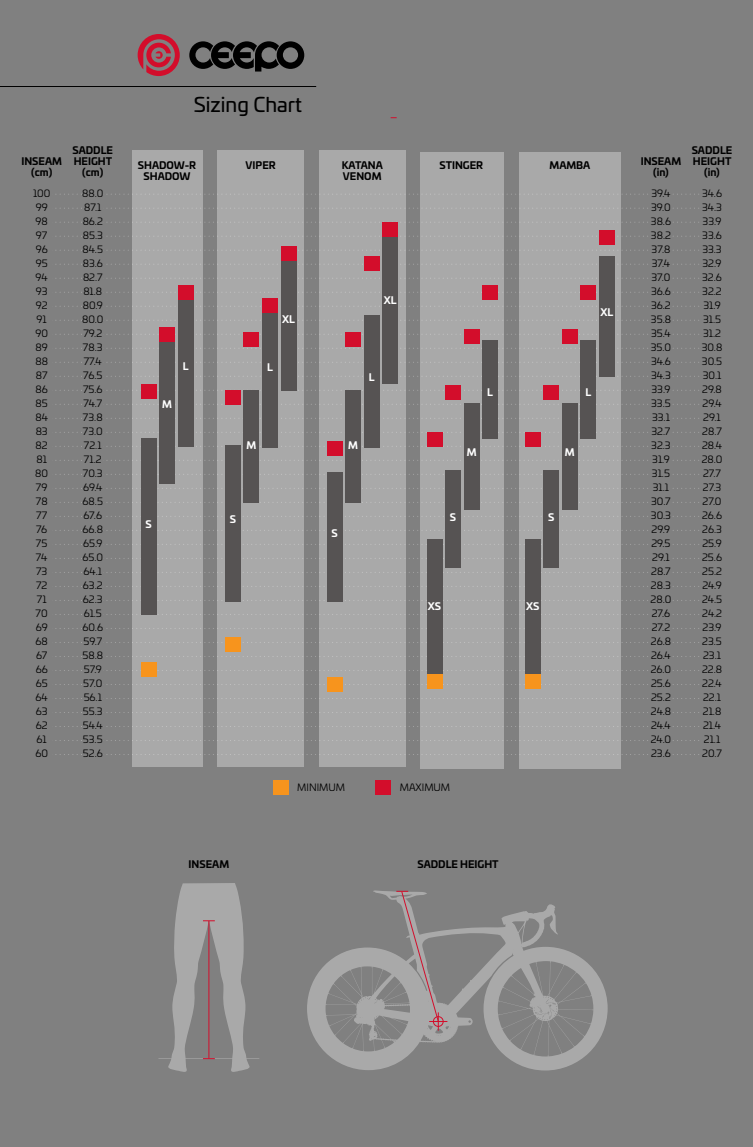
<style>
.page{position:relative;width:753px;height:1147px;background:#fff}
.page>*{position:absolute;margin:0;border:0;box-sizing:border-box;transform-origin:0 0}
.t1{font:20px "Univia Pro";color:#000}
.t2{font:10px/14px "Univia Pro";color:#000}
.t3{font:700 10px/11px "Univia Pro";color:#000;text-align:center}
.t4{font:700 10px "Univia Pro";color:#fff}
</style>
<div class="page">
<div style="left:0;top:0;width:752px;height:1147px;background:#808080"></div>
<svg style="left:55px;top:194px;width:644px;height:1px"></svg>
<svg style="left:55px;top:208px;width:644px;height:1px"></svg>
<svg style="left:55px;top:222px;width:644px;height:1px"></svg>
<svg style="left:55px;top:236px;width:644px;height:1px"></svg>
<svg style="left:55px;top:250px;width:644px;height:1px"></svg>
<svg style="left:55px;top:264px;width:644px;height:1px"></svg>
<svg style="left:55px;top:278px;width:644px;height:1px"></svg>
<svg style="left:55px;top:292px;width:644px;height:1px"></svg>
<svg style="left:55px;top:306px;width:644px;height:1px"></svg>
<svg style="left:55px;top:320px;width:644px;height:1px"></svg>
<svg style="left:55px;top:334px;width:644px;height:1px"></svg>
<svg style="left:55px;top:348px;width:644px;height:1px"></svg>
<svg style="left:55px;top:362px;width:644px;height:1px"></svg>
<svg style="left:55px;top:376px;width:644px;height:1px"></svg>
<svg style="left:55px;top:390px;width:644px;height:1px"></svg>
<svg style="left:55px;top:404px;width:644px;height:1px"></svg>
<svg style="left:55px;top:418px;width:644px;height:1px"></svg>
<svg style="left:55px;top:432px;width:644px;height:1px"></svg>
<svg style="left:55px;top:446px;width:644px;height:1px"></svg>
<svg style="left:55px;top:460px;width:644px;height:1px"></svg>
<svg style="left:55px;top:474px;width:644px;height:1px"></svg>
<svg style="left:55px;top:488px;width:644px;height:1px"></svg>
<svg style="left:55px;top:502px;width:644px;height:1px"></svg>
<svg style="left:55px;top:516px;width:644px;height:1px"></svg>
<svg style="left:55px;top:530px;width:644px;height:1px"></svg>
<svg style="left:55px;top:544px;width:644px;height:1px"></svg>
<svg style="left:55px;top:558px;width:644px;height:1px"></svg>
<svg style="left:55px;top:572px;width:644px;height:1px"></svg>
<svg style="left:55px;top:586px;width:644px;height:1px"></svg>
<svg style="left:55px;top:600px;width:644px;height:1px"></svg>
<svg style="left:55px;top:614px;width:644px;height:1px"></svg>
<svg style="left:55px;top:628px;width:644px;height:1px"></svg>
<svg style="left:55px;top:642px;width:644px;height:1px"></svg>
<svg style="left:55px;top:656px;width:644px;height:1px"></svg>
<svg style="left:55px;top:670px;width:644px;height:1px"></svg>
<svg style="left:55px;top:684px;width:644px;height:1px"></svg>
<svg style="left:55px;top:698px;width:644px;height:1px"></svg>
<svg style="left:55px;top:712px;width:644px;height:1px"></svg>
<svg style="left:55px;top:726px;width:644px;height:1px"></svg>
<svg style="left:55px;top:740px;width:644px;height:1px"></svg>
<svg style="left:55px;top:754px;width:644px;height:1px"></svg>
<div style="left:82px;top:185px;width:20px;height:582px;background:#808080"></div>
<svg style="left:137px;top:34px;width:43px;height:42px"></svg>
<svg style="left:189px;top:41px;width:115px;height:31px"></svg>
<hr style="left:0;top:86px;width:316px;height:1px;background:#000">
<div style="left:650px;top:185px;width:20px;height:582px;background:#808080"></div>
<div style="left:131px;top:151px;width:71px;height:616px;background:#a9a9a9"></div>
<div style="left:140px;top:438px;width:16px;height:177px;background:#565353"></div>
<div style="left:140px;top:384px;width:16px;height:14px;background:#d30d2b"></div>
<div style="left:140px;top:662px;width:16px;height:14px;background:#f7941d"></div>
<div style="left:159px;top:333px;width:16px;height:151px;background:#565353"></div>
<div style="left:159px;top:327px;width:16px;height:15px;background:#d30d2b"></div>
<div style="left:177px;top:295px;width:16px;height:152px;background:#565353"></div>
<div style="left:177px;top:285px;width:16px;height:15px;background:#d30d2b"></div>
<div style="left:217px;top:151px;width:87px;height:616px;background:#a9a9a9"></div>
<div style="left:225px;top:445px;width:16px;height:156px;background:#565353"></div>
<div style="left:225px;top:390px;width:16px;height:15px;background:#d30d2b"></div>
<div style="left:225px;top:637px;width:16px;height:15px;background:#f7941d"></div>
<div style="left:243px;top:390px;width:16px;height:112px;background:#565353"></div>
<div style="left:243px;top:332px;width:16px;height:15px;background:#d30d2b"></div>
<div style="left:262px;top:306px;width:16px;height:141px;background:#565353"></div>
<div style="left:262px;top:298px;width:16px;height:15px;background:#d30d2b"></div>
<div style="left:280px;top:257px;width:16px;height:134px;background:#565353"></div>
<div style="left:280px;top:246px;width:16px;height:15px;background:#d30d2b"></div>
<div style="left:319px;top:151px;width:86px;height:616px;background:#a9a9a9"></div>
<div style="left:326px;top:472px;width:16px;height:129px;background:#565353"></div>
<div style="left:326px;top:441px;width:16px;height:15px;background:#d30d2b"></div>
<div style="left:326px;top:677px;width:16px;height:15px;background:#f7941d"></div>
<div style="left:345px;top:390px;width:15px;height:112px;background:#565353"></div>
<div style="left:345px;top:332px;width:15px;height:15px;background:#d30d2b"></div>
<div style="left:363px;top:315px;width:16px;height:132px;background:#565353"></div>
<div style="left:363px;top:256px;width:16px;height:15px;background:#d30d2b"></div>
<div style="left:382px;top:233px;width:15px;height:150px;background:#565353"></div>
<div style="left:382px;top:222px;width:15px;height:15px;background:#d30d2b"></div>
<div style="left:420px;top:153px;width:83px;height:616px;background:#a9a9a9"></div>
<div style="left:426px;top:539px;width:16px;height:139px;background:#565353"></div>
<div style="left:426px;top:432px;width:16px;height:15px;background:#d30d2b"></div>
<div style="left:426px;top:674px;width:16px;height:14px;background:#f7941d"></div>
<div style="left:445px;top:471px;width:15px;height:97px;background:#565353"></div>
<div style="left:445px;top:385px;width:15px;height:15px;background:#d30d2b"></div>
<div style="left:463px;top:403px;width:16px;height:106px;background:#565353"></div>
<div style="left:463px;top:329px;width:16px;height:15px;background:#d30d2b"></div>
<div style="left:482px;top:341px;width:15px;height:98px;background:#565353"></div>
<div style="left:482px;top:285px;width:15px;height:15px;background:#d30d2b"></div>
<div style="left:518px;top:153px;width:102px;height:616px;background:#a9a9a9"></div>
<div style="left:524px;top:539px;width:16px;height:139px;background:#565353"></div>
<div style="left:524px;top:432px;width:16px;height:15px;background:#d30d2b"></div>
<div style="left:524px;top:674px;width:16px;height:14px;background:#f7941d"></div>
<div style="left:543px;top:471px;width:16px;height:97px;background:#565353"></div>
<div style="left:543px;top:385px;width:16px;height:15px;background:#d30d2b"></div>
<div style="left:561px;top:403px;width:16px;height:106px;background:#565353"></div>
<div style="left:561px;top:329px;width:16px;height:15px;background:#d30d2b"></div>
<div style="left:580px;top:341px;width:16px;height:98px;background:#565353"></div>
<div style="left:580px;top:285px;width:16px;height:15px;background:#d30d2b"></div>
<div style="left:598px;top:257px;width:16px;height:120px;background:#565353"></div>
<div style="left:598px;top:230px;width:16px;height:15px;background:#d30d2b"></div>
<div style="left:273px;top:781px;width:16px;height:14px;background:#f7941d"></div>
<div style="left:375px;top:781px;width:16px;height:14px;background:#d30d2b"></div>
<svg style="left:307px;top:904px;width:300px;height:166px"></svg>
<svg style="left:357px;top:1013px;width:6px;height:9px"></svg>
<svg style="left:548px;top:1005px;width:4px;height:5px"></svg>
<svg style="left:369px;top:890px;width:89px;height:153px"></svg>
<svg style="left:158px;top:883px;width:101px;height:189px"></svg>
<p class="t3" style="left:21px;top:155px;width:42px">INSEAM (cm)</p>
<p class="t2" style="left:33px;top:186px;width:19px">100<br>99<br>98<br>97<br>96<br>95<br>94<br>93<br>92<br>91<br>90<br>89<br>88<br>87<br>86<br>85<br>84<br>83<br>82<br>81<br>80<br>79<br>78<br>77<br>76<br>75<br>74<br>73<br>72<br>71<br>70<br>69<br>68<br>67<br>66<br>65<br>64<br>63<br>62<br>61<br>60</p>
<p class="t3" style="left:72px;top:144px;width:42px">SADDLE<br>HEIGHT (cm)</p>
<p class="t2" style="left:82px;top:186px;width:23px">88.0<br>87.1<br>86.2<br>85.3<br>84.5<br>83.6<br>82.7<br>81.8<br>80.9<br>80.0<br>79.2<br>78.3<br>77.4<br>76.5<br>75.6<br>74.7<br>73.8<br>73.0<br>72.1<br>71.2<br>70.3<br>69.4<br>68.5<br>67.6<br>66.8<br>65.9<br>65.0<br>64.1<br>63.2<br>62.3<br>61.5<br>60.6<br>59.7<br>58.8<br>57.9<br>57.0<br>56.1<br>55.3<br>54.4<br>53.5<br>52.6</p>
<h1 class="t1" style="left:194px;top:90px;width:110px">Sizing Chart</h1>
<p class="t3" style="left:138px;top:159px;width:60px">SHADOW-R<br>SHADOW</p>
<p class="t3" style="left:245px;top:159px;width:32px">VIPER</p>
<p class="t3" style="left:341px;top:159px;width:42px;text-align:left">KATANA<br>VENOM</p>
<p class="t3" style="left:439px;top:159px;width:45px">STINGER</p>
<p class="t4" style="left:183px;top:358px;width:7px">L</p>
<p class="t4" style="left:162px;top:396px;width:11px">M</p>
<p class="t4" style="left:145px;top:516px;width:8px">S</p>
<p class="t4" style="left:282px;top:311px;width:14px">XL</p>
<p class="t4" style="left:267px;top:359px;width:7px">L</p>
<p class="t4" style="left:246px;top:437px;width:11px">M</p>
<p class="t4" style="left:230px;top:511px;width:8px">S</p>
<p class="t4" style="left:383px;top:292px;width:14px">XL</p>
<p class="t4" style="left:368px;top:369px;width:7px">L</p>
<p class="t4" style="left:348px;top:437px;width:11px">M</p>
<p class="t4" style="left:331px;top:525px;width:8px">S</p>
<p class="t4" style="left:487px;top:384px;width:7px">L</p>
<p class="t4" style="left:466px;top:444px;width:11px">M</p>
<p class="t4" style="left:449px;top:509px;width:8px">S</p>
<p class="t4" style="left:427px;top:598px;width:15px">XS</p>
<p class="t2" style="left:297px;top:780px;width:49px">MINIMUM</p>
<p class="t2" style="left:399px;top:780px;width:52px">MAXIMUM</p>
<p class="t3" style="left:549px;top:159px;width:42px">MAMBA</p>
<p class="t4" style="left:600px;top:304px;width:14px">XL</p>
<p class="t4" style="left:585px;top:384px;width:7px">L</p>
<p class="t4" style="left:564px;top:444px;width:11px">M</p>
<p class="t4" style="left:548px;top:509px;width:8px">S</p>
<p class="t4" style="left:526px;top:598px;width:15px">XS</p>
<p class="t3" style="left:188px;top:858px;width:42px">INSEAM</p>
<p class="t3" style="left:417px;top:858px;width:83px">SADDLE HEIGHT</p>
<p class="t3" style="left:640px;top:155px;width:42px">INSEAM (in)</p>
<p class="t2" style="left:650px;top:186px;width:22px">39.4<br>39.0<br>38.6<br>38.2<br>37.8<br>37.4<br>37.0<br>36.6<br>36.2<br>35.8<br>35.4<br>35.0<br>34.6<br>34.3<br>33.9<br>33.5<br>33.1<br>32.7<br>32.3<br>31.9<br>31.5<br>31.1<br>30.7<br>30.3<br>29.9<br>29.5<br>29.1<br>28.7<br>28.3<br>28.0<br>27.6<br>27.2<br>26.8<br>26.4<br>26.0<br>25.6<br>25.2<br>24.8<br>24.4<br>24.0<br>23.6</p>
<p class="t3" style="left:691px;top:144px;width:42px">SADDLE<br>HEIGHT (in)</p>
<p class="t2" style="left:701px;top:186px;width:22px">34.6<br>34.3<br>33.9<br>33.6<br>33.3<br>32.9<br>32.6<br>32.2<br>31.9<br>31.5<br>31.2<br>30.8<br>30.5<br>30.1<br>29.8<br>29.4<br>29.1<br>28.7<br>28.4<br>28.0<br>27.7<br>27.3<br>27.0<br>26.6<br>26.3<br>25.9<br>25.6<br>25.2<br>24.9<br>24.5<br>24.2<br>23.9<br>23.5<br>23.1<br>22.8<br>22.4<br>22.1<br>21.8<br>21.4<br>21.1<br>20.7</p>
</div>
